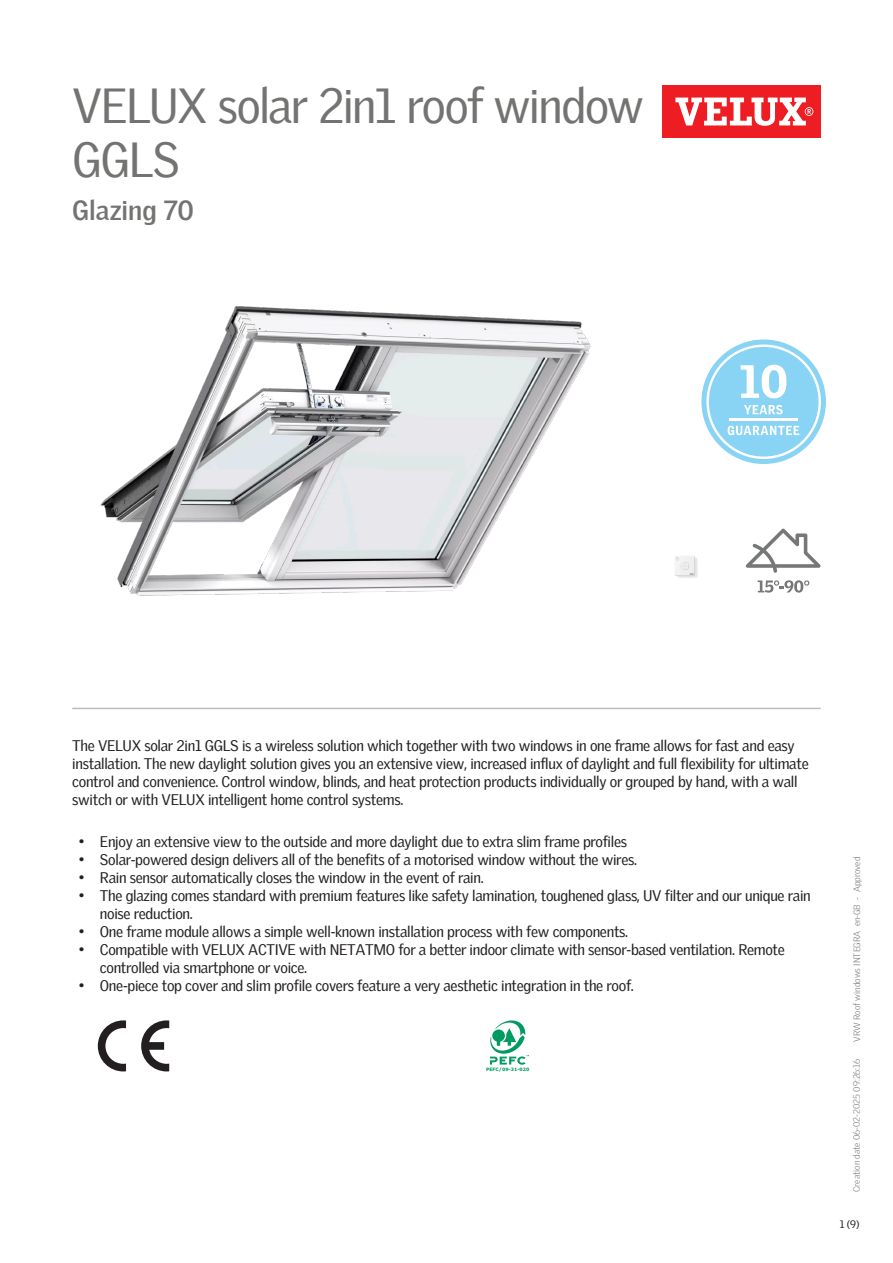
<style>
.page{position:relative;width:893px;height:1263px;background:#fff}
.page>*{position:absolute;margin:0;border:0;box-sizing:border-box;transform-origin:0 0}
.Headline{font:48px/54px "Velux Gothic";letter-spacing:-.035em;color:#737371}
.t1{font:700 27px "Velux Gothic";color:#737371}
.Body_Regular{font:15px/18px "Velux Gothic";letter-spacing:-.02em;color:#231f20}
.t2{font:10.5px "Velux Gothic";color:#231f20}
.t3{font:300 9px "Velux Gothic";color:#7c7e81}
.t4{font:700 4.65px "Verdana";color:#009b61}
</style>
<div class="page">
<div style="left:662px;top:85px;width:159px;height:53px;background:#ee1d23"></div>
<svg style="left:675px;top:98px;width:138px;height:28px"></svg>
<hr style="left:72px;top:708px;width:749px;height:1px;background:#bcbdbb">
<svg style="left:746px;top:528px;width:75px;height:45px"></svg>
<svg style="left:758px;top:580px;width:51px;height:13px"></svg>
<img style="left:675px;top:556px;width:23px;height:22px">
<svg style="left:701px;top:339px;width:125px;height:125px"></svg>
<svg style="left:141px;top:1020px;width:28px;height:51px"></svg>
<svg style="left:98px;top:1020px;width:28px;height:51px"></svg>
<svg style="left:490px;top:1020px;width:39px;height:45px"></svg>
<img style="left:100px;top:306px;width:491px;height:290px">
<p class="Headline" style="left:72px;top:74px;width:573px">VELUX solar 2in1 roof window<br>GGLS</p>
<p class="t1" style="left:72px;top:190px;width:123px">Glazing 70</p>
<p class="Body_Regular" style="left:72px;top:735px;width:738px">The VELUX solar 2in1 GGLS is a wireless solution which together with two windows in one frame allows for fast and easy installation. The new daylight solution gives you an extensive view, increased influx of daylight and full flexibility for ultimate control and convenience. Control window, blinds, and heat protection products individually or grouped by hand, with a wall switch or with VELUX intelligent home control systems.</p>
<p class="Body_Regular" style="left:79px;top:832px;width:550px">• Enjoy an extensive view to the outside and more daylight due to extra slim frame profiles</p>
<p class="Body_Regular" style="left:79px;top:850px;width:560px">• Solar-powered design delivers all of the benefits of a motorised window without the wires.</p>
<p class="Body_Regular" style="left:79px;top:868px;width:407px">• Rain sensor automatically closes the window in the event of rain.</p>
<p class="Body_Regular" style="left:100px;top:886px;width:712px;text-indent:-21px">• The glazing comes standard with premium features like safety lamination, toughened glass, UV filter and our unique rain noise reduction.</p>
<p class="Body_Regular" style="left:79px;top:922px;width:551px">• One frame module allows a simple well-known installation process with few components.</p>
<p class="Body_Regular" style="left:100px;top:940px;width:686px;text-indent:-21px">• Compatible with VELUX ACTIVE with NETATMO for a better indoor climate with sensor-based ventilation. Remote controlled via smartphone or voice.</p>
<p class="Body_Regular" style="left:79px;top:976px;width:557px">• One-piece top cover and slim profile covers feature a very aesthetic integration in the roof.</p>
<p class="t4" style="left:486px;top:1066px;width:45px">PEFC/09-31-020</p>
<p class="t3" style="left:850px;top:1042px;width:187px;rotate:-90deg">VRW Roof windows INTEGRA en-GB - Approved</p>
<p class="t3" style="left:850px;top:1192px;width:135px;rotate:-90deg">Creation date 06-02-2025 09:26:16</p>
<p class="t2" style="left:840px;top:1216px;width:21px">1 (9)</p>
</div>
